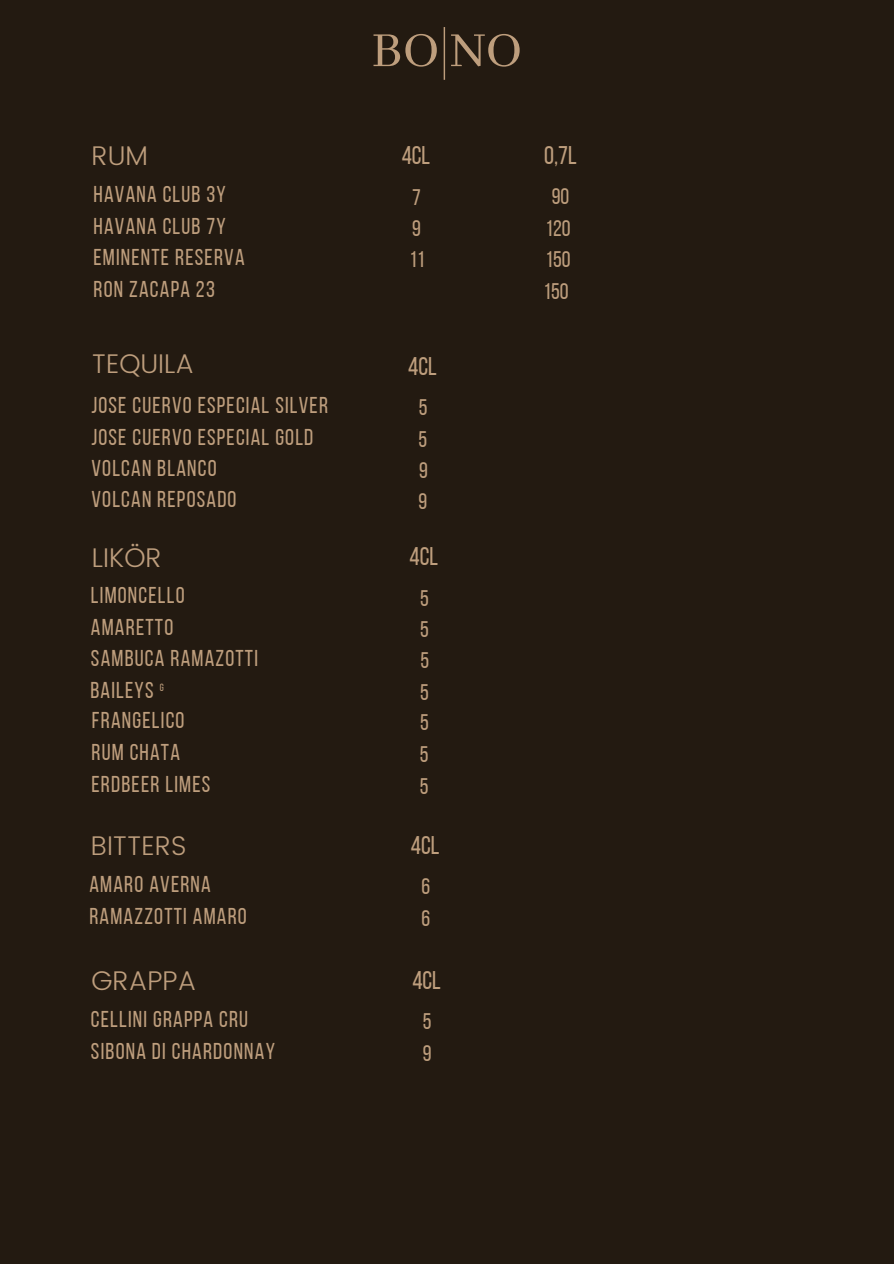
<style>
.page{position:relative;width:894px;height:1264px;background:#fff}
.page>*{position:absolute;margin:0;border:0;box-sizing:border-box;transform-origin:0 0}
.t1{font:54px "Abhaya Libre";color:#be9e7d}
.t2{font:300 27px "Poppins";color:#be9e7d}
.t3{font:25.5px "Bebas Neue";color:#be9e7d}
.t4{font:22.8px "Bebas Neue";letter-spacing:.055em;color:#be9e7d}
.t5{font:22.5px "Bebas Neue";color:#be9e7d}
.t6{font:10.5px "Bebas Neue";color:#be9e7d}
</style>
<div class="page">
<div style="left:0;top:0;width:893px;height:1263px;background:#231a11"></div>
<hr style="left:443px;top:27px;width:2px;height:53px;background:#be9e7d">
<h1 class="t1" style="left:371px;top:21px;width:153px">BO NO</h1>
<p class="t2" style="left:91px;top:140px;width:58px">RUM</p>
<h2 class="t3" style="left:401px;top:145px;width:30px">4CL</h2>
<h3 class="t3" style="left:544px;top:145px;width:34px">0,7L</h3>
<p class="t4" style="left:93px;top:185px;width:134px">HAVANA CLUB 3Y</p>
<p class="t4" style="left:93px;top:217px;width:134px">HAVANA CLUB 7Y</p>
<h2 class="t5" style="left:551px;top:187px;width:19px">90</h2>
<p class="t5" style="left:545px;top:219px;width:27px">120</p>
<p class="t5" style="left:412px;top:188px;width:10px">7</p>
<p class="t5" style="left:412px;top:219px;width:10px">9</p>
<p class="t4" style="left:93px;top:248px;width:152px">EMINENTE RESERVA</p>
<p class="t4" style="left:93px;top:279px;width:123px">RON ZACAPA 23</p>
<p class="t5" style="left:409px;top:250px;width:17px">11</p>
<p class="t2" style="left:92px;top:347px;width:104px">TEQUILA</p>
<p class="t3" style="left:408px;top:356px;width:30px">4CL</p>
<h2 class="t4" style="left:91px;top:396px;width:238px">JOSE CUERVO ESPECIAL SILVER</h2>
<h3 class="t4" style="left:91px;top:428px;width:223px">JOSE CUERVO ESPECIAL GOLD</h3>
<p class="t5" style="left:419px;top:398px;width:10px">5</p>
<p class="t5" style="left:418px;top:430px;width:10px">5</p>
<p class="t4" style="left:91px;top:458px;width:127px">VOLCAN BLANCO</p>
<p class="t4" style="left:91px;top:490px;width:146px">VOLCAN REPOSADO</p>
<p class="t5" style="left:419px;top:461px;width:10px">9</p>
<p class="t5" style="left:418px;top:492px;width:10px">9</p>
<p class="t2" style="left:92px;top:541px;width:71px">LIKÖR</p>
<p class="t3" style="left:409px;top:546px;width:30px">4CL</p>
<h2 class="t4" style="left:91px;top:586px;width:95px">LIMONCELLO</h2>
<h3 class="t4" style="left:91px;top:618px;width:84px">AMARETTO</h3>
<p class="t5" style="left:420px;top:589px;width:10px">5</p>
<p class="t5" style="left:420px;top:620px;width:10px">5</p>
<p class="t4" style="left:91px;top:649px;width:168px">SAMBUCA RAMAZOTTI</p>
<p class="t4" style="left:90px;top:680px;width:65px">BAILEYS</p>
<p class="t6" style="left:160px;top:683px;width:6px">G</p>
<p class="t5" style="left:420px;top:651px;width:10px">5</p>
<p class="t5" style="left:420px;top:683px;width:10px">5</p>
<p class="t4" style="left:92px;top:710px;width:94px">FRANGELICO</p>
<p class="t5" style="left:420px;top:712px;width:10px">5</p>
<h2 class="t4" style="left:91px;top:742px;width:90px">RUM CHATA</h2>
<h3 class="t5" style="left:419px;top:744px;width:10px">5</h3>
<p class="t4" style="left:91px;top:775px;width:120px">ERDBEER LIMES</p>
<p class="t5" style="left:419px;top:777px;width:10px">5</p>
<p class="t2" style="left:91px;top:829px;width:97px">BITTERS</p>
<p class="t3" style="left:411px;top:834px;width:30px">4CL</p>
<p class="t4" style="left:89px;top:874px;width:123px">AMARO AVERNA</p>
<p class="t4" style="left:89px;top:906px;width:159px">RAMAZZOTTI AMARO</p>
<p class="t5" style="left:421px;top:877px;width:10px">6</p>
<p class="t5" style="left:421px;top:908px;width:10px">6</p>
<p class="t2" style="left:91px;top:964px;width:106px">GRAPPA</p>
<p class="t3" style="left:412px;top:969px;width:30px">4CL</p>
<p class="t4" style="left:91px;top:1009px;width:159px">CELLINI GRAPPA CRU</p>
<h2 class="t4" style="left:91px;top:1041px;width:185px">SIBONA DI CHARDONNAY</h2>
<h3 class="t5" style="left:423px;top:1012px;width:10px">5</h3>
<p class="t5" style="left:422px;top:1043px;width:10px">9</p>
<p class="t5" style="left:545px;top:250px;width:27px">150</p>
<p class="t5" style="left:543px;top:282px;width:27px">150</p>
</div>
